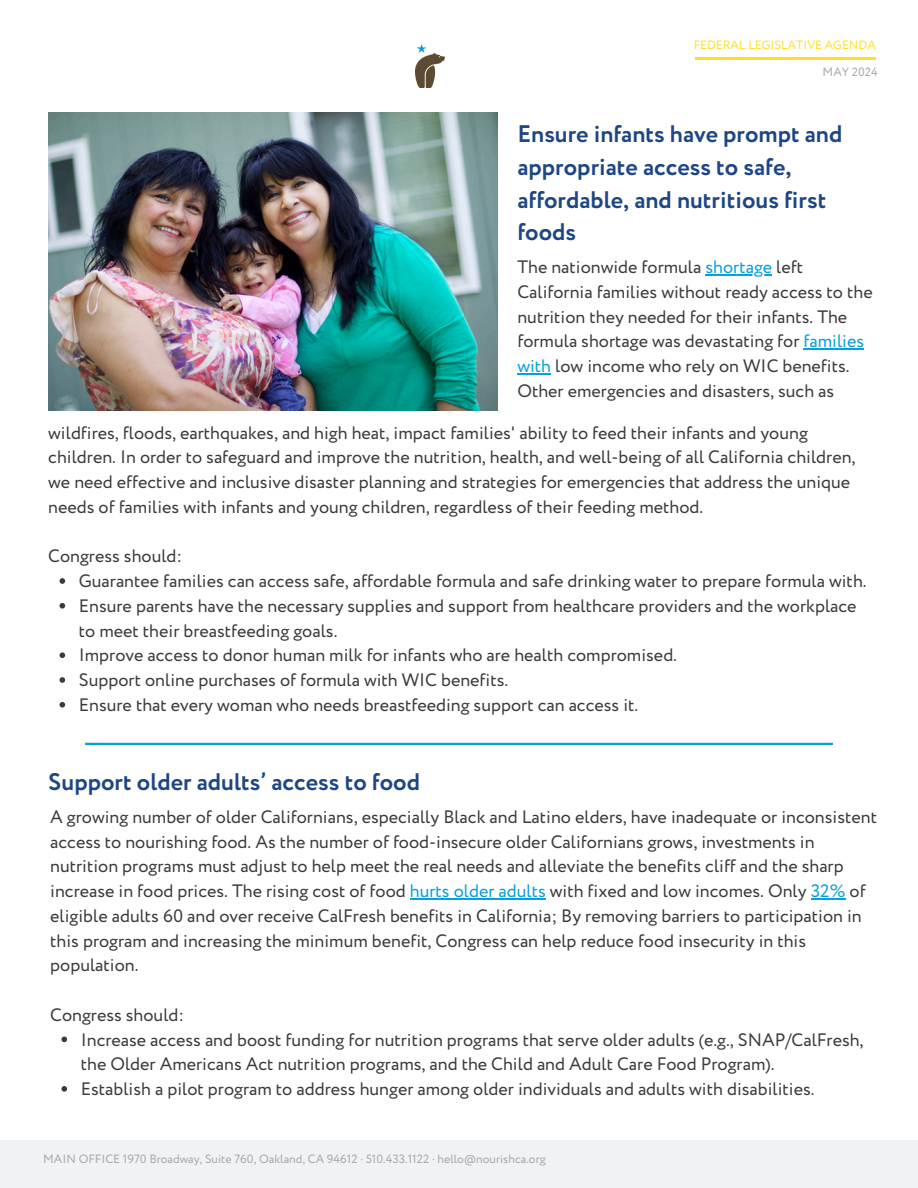
<style>
.page{position:relative;width:918px;height:1188px;background:#fff}
.page>*{position:absolute;margin:0;border:0;box-sizing:border-box;transform-origin:0 0}
.t1{font:700 24px/32.7px "Circe";color:#1e4685}
.t2{font:18px/24.8px "Circe";color:#3a3b3d}
.t3{font:12px "Circe";color:#a6a8ab}
.t4{font:12px "Circe";color:#fbe027}
.s1{color:#06a0db}
</style>
<div class="page">
<img style="left:415px;top:45px;width:29px;height:42px">
<hr style="left:695px;top:57px;width:181px;height:3px;background:#fbe027">
<img style="left:48px;top:112px;width:449px;height:298px">
<hr style="left:410px;top:898px;width:136px;height:1px;background:#06a0db">
<hr style="left:811px;top:898px;width:35px;height:1px;background:#06a0db">
<svg style="left:61px;top:1037px;width:6px;height:5px"></svg>
<svg style="left:61px;top:1086px;width:6px;height:6px"></svg>
<hr style="left:706px;top:274px;width:66px;height:1px;background:#06a0db">
<hr style="left:804px;top:349px;width:60px;height:1px;background:#06a0db">
<hr style="left:517px;top:373px;width:34px;height:1px;background:#06a0db">
<svg style="left:60px;top:578px;width:5px;height:6px"></svg>
<svg style="left:60px;top:603px;width:5px;height:6px"></svg>
<svg style="left:60px;top:652px;width:5px;height:6px"></svg>
<svg style="left:60px;top:677px;width:5px;height:6px"></svg>
<svg style="left:60px;top:702px;width:5px;height:6px"></svg>
<div style="left:0;top:1141px;width:918px;height:47px;background:#f0f2f6"></div>
<hr style="left:85px;top:743px;width:748px;height:2px;background:#06a0db">
<h3 class="t4" style="left:694px;top:36px;width:184px">FEDERAL LEGISLATIVE AGENDA</h3>
<h3 class="t3" style="left:823px;top:64px;width:57px">MAY 2024</h3>
<p class="t1" style="left:517px;top:119px;width:326px">Ensure infants have prompt and appropriate access to safe, affordable, and nutritious first foods</p>
<p class="t2" style="left:517px;top:256px;width:287px">The nationwide formula <span class="s1">shortage</span> left</p>
<p class="t2" style="left:517px;top:281px;width:357px">California families without ready access to the nutrition they needed for their infants. The formula shortage was devastating for <span class="s1">families with</span> low income who rely on WIC benefits.<br>Other emergencies and disasters, such as</p>
<p class="t2" style="left:48px;top:421px;width:809px">wildfires, floods, earthquakes, and high heat, impact families' ability to feed their infants and young children. In order to safeguard and improve the nutrition, health, and well-being of all California children, we need effective and inclusive disaster planning and strategies for emergencies that address the unique needs of families with infants and young children, regardless of their feeding method.</p>
<h1 class="t2" style="left:48px;top:545px;width:136px">Congress should:</h1>
<h2 class="t2" style="left:79px;top:570px;width:789px">Guarantee families can access safe, affordable formula and safe drinking water to prepare formula with.</h2>
<h2 class="t2" style="left:79px;top:594px;width:779px">Ensure parents have the necessary supplies and support from healthcare providers and the workplace to meet their breastfeeding goals.</h2>
<p class="t2" style="left:79px;top:644px;width:600px">Improve access to donor human milk for infants who are health compromised.</p>
<p class="t2" style="left:79px;top:669px;width:431px">Support online purchases of formula with WIC benefits.</p>
<p class="t2" style="left:79px;top:693px;width:561px">Ensure that every woman who needs breastfeeding support can access it.</p>
<p class="t1" style="left:48px;top:767px;width:373px">Support older adults’ access to food</p>
<h1 class="t2" style="left:50px;top:805px;width:828px">A growing number of older Californians, especially Black and Latino elders, have inadequate or inconsistent access to nourishing food. As the number of food-insecure older Californians grows, investments in nutrition programs must adjust to help meet the real needs and alleviate the benefits cliff and the sharp increase in food prices. The rising cost of food <span class="s1">hurts older adults</span> with fixed and low incomes. Only <span class="s1">32%</span> of eligible adults 60 and over receive CalFresh benefits in California; By removing barriers to participation in this program and increasing the minimum benefit, Congress can help reduce food insecurity in this population.</h1>
<h2 class="t2" style="left:50px;top:1003px;width:136px">Congress should:</h2>
<h2 class="t2" style="left:81px;top:1028px;width:784px">Increase access and boost funding for nutrition programs that serve older adults (e.g., SNAP/CalFresh, the Older Americans Act nutrition programs, and the Child and Adult Care Food Program).</h2>
<h2 class="t2" style="left:81px;top:1078px;width:735px">Establish a pilot program to address hunger among older individuals and adults with disabilities.</h2>
<p class="t3" style="left:43px;top:1151px;width:504px">MAIN OFFICE 1970 Broadway, Suite 760, Oakland, CA 94612 · 510.433.1122 · hello@nourishca.org</p>
</div>
